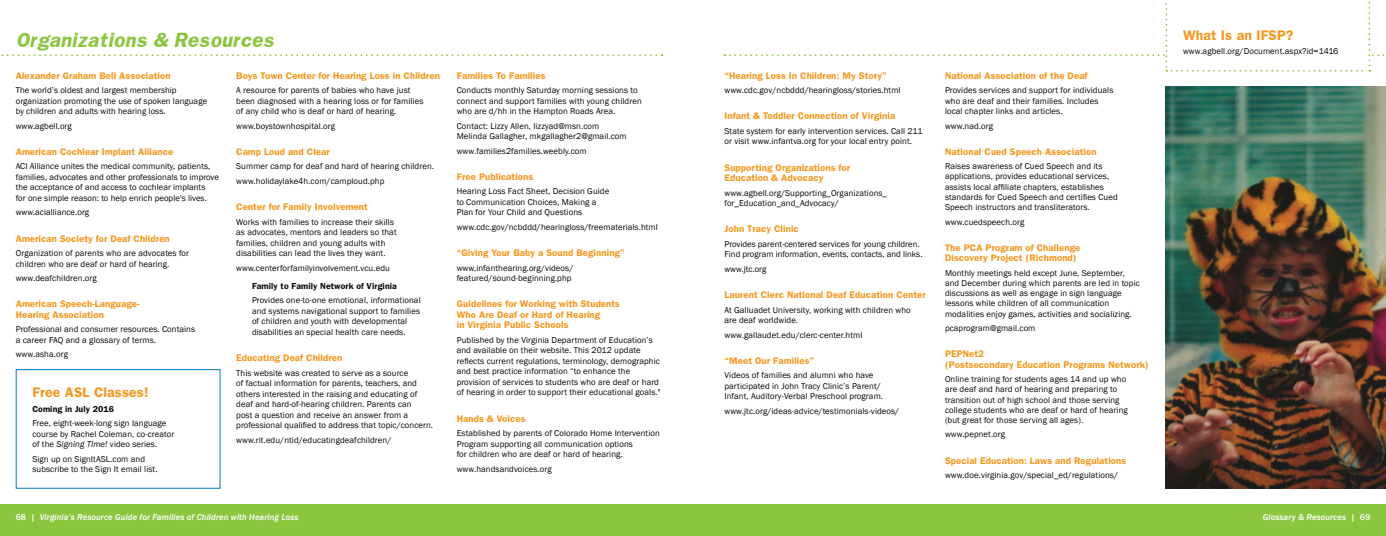
<style>
.page{position:relative;width:1386px;height:536px;background:#fff}
.page>*{position:absolute;margin:0;border:0;box-sizing:border-box;transform-origin:0 0}
.t1{font:italic 700 17.5px "Franklin";letter-spacing:.01em;color:#8bc63e}
.t2{font:600 14px "Franklin Gothic";letter-spacing:.01em;color:#f7971d}
.t3{font:600 9.62px/10.5px "Franklin Gothic";letter-spacing:.01em;color:#f7971d}
.t4{font:8.75px/10.5px "Franklin Gothic";letter-spacing:.01em;color:#08080d}
.t5{font:italic 500 8.75px "Franklin Gothic";letter-spacing:.01em;color:#fff}
.t6{font:600 8.75px "Franklin Gothic";letter-spacing:.01em;color:#08080d}
.s1{font-style:italic}
.s2{font-style:normal}
</style>
<div class="page">
<div style="left:693px;top:504px;width:693px;height:32px;background:#8bc63e"></div>
<div style="left:0;top:504px;width:693px;height:32px;background:#8bc63e"></div>
<svg style="left:1px;top:54px;width:655px;height:2px"></svg>
<img style="left:1166px;top:87px;width:220px;height:401px">
<svg style="left:724px;top:1px;width:661px;height:71px"></svg>
<div style="left:16px;top:369px;width:204px;height:119px;border:1px solid #0079c2"></div>
<h1 class="t1" style="left:16px;top:29px;width:260px">Organizations &amp; Resources</h1>
<p class="t3" style="left:16px;top:70px;width:156px">Alexander Graham Bell Association</p>
<p class="t4" style="left:16px;top:85px;width:193px">The world’s oldest and largest membership organization promoting the use of spoken language by children and adults with hearing loss.</p>
<p class="t4" style="left:16px;top:121px;width:58px">www.agbell.org</p>
<p class="t3" style="left:16px;top:146px;width:159px">American Cochlear Implant Alliance</p>
<p class="t4" style="left:16px;top:161px;width:205px">ACI Alliance unites the medical community, patients, families, advocates and other professionals to improve the acceptance of and access to cochlear implants<br>for one simple reason: to help enrich people's lives.</p>
<p class="t4" style="left:16px;top:207px;width:75px">www.acialliance.org</p>
<p class="t3" style="left:16px;top:233px;width:156px">American Society for Deaf Children</p>
<p class="t4" style="left:16px;top:248px;width:175px">Organization of parents who are advocates for children who are deaf or hard of hearing.</p>
<p class="t4" style="left:16px;top:273px;width:83px">www.deafchildren.org</p>
<p class="t3" style="left:16px;top:298px;width:125px">American Speech-Language-<br>Hearing Association</p>
<p class="t4" style="left:16px;top:324px;width:181px">Professional and consumer resources. Contains a career FAQ and a glossary of terms.</p>
<p class="t4" style="left:16px;top:349px;width:54px">www.asha.org</p>
<p class="t3" style="left:236px;top:70px;width:205px">Boys Town Center for Hearing Loss in Children</p>
<p class="t4" style="left:236px;top:85px;width:189px">A resource for parents of babies who have just been diagnosed with a hearing loss or for families of any child who is deaf or hard of hearing.</p>
<p class="t4" style="left:236px;top:121px;width:100px">www.boystownhospital.org</p>
<p class="t3" style="left:236px;top:146px;width:95px">Camp Loud and Clear</p>
<p class="t4" style="left:236px;top:159px;width:199px;line-height:14.4px">Summer camp for deaf and hard of hearing children. www.holidaylake4h.com/camploud.php</p>
<p class="t3" style="left:236px;top:201px;width:133px">Center for Family Involvement</p>
<p class="t4" style="left:236px;top:216px;width:162px">Works with families to increase their skills as advocates, mentors and leaders so that families, children and young adults with disabilities can lead the lives they want.</p>
<p class="t4" style="left:236px;top:262px;width:155px">www.centerforfamilyinvolvement.vcu.edu</p>
<p class="t6" style="left:252px;top:280px;width:146px">Family to Family Network of Virginia</p>
<p class="t4" style="left:252px;top:295px;width:170px">Provides one-to-one emotional, informational and systems navigational support to families of children and youth with developmental disabilities an special health care needs.</p>
<p class="t3" style="left:236px;top:352px;width:108px">Educating Deaf Children</p>
<p class="t4" style="left:236px;top:367px;width:198px">This website was created to serve as a source<br>of factual information for parents, teachers, and others interested in the raising and educating of deaf and hard-of-hearing children. Parents can<br>post a question and receive an answer from a professional qualified to address that topic/concern.</p>
<p class="t4" style="left:236px;top:434px;width:157px">www.rit.edu/ntid/educatingdeafchildren/</p>
<h2 class="t2" style="left:32px;top:384px;width:118px">Free ASL Classes!</h2>
<p class="t6" style="left:32px;top:403px;width:83px">Coming in July 2016</p>
<p class="t4" style="left:32px;top:418px;width:144px">Free, eight-week-long sign language course by Rachel Coleman, co-creator of the <span class="s1">Signing TIme!</span> video series.</p>
<p class="t4" style="left:32px;top:453px;width:127px">Sign up on SignItASL.com and subscribe to the Sign It email list.</p>
<p class="t5" style="left:16px;top:511px;width:284px"><span class="s2">68 |</span> Virginia’s Resource Guide for Families of Children with Hearing Loss</p>
<p class="t3" style="left:457px;top:70px;width:90px">Families To Families</p>
<p class="t4" style="left:457px;top:85px;width:187px">Conducts monthly Saturday morning sessions to connect and support families with young children who are d/hh in the Hampton Roads Area.</p>
<p class="t4" style="left:457px;top:121px;width:172px">Contact: Lizzy Allen, lizzyad@msn.com<br>Melinda Gallagher, mkgallagher2@gmail.com</p>
<p class="t4" style="left:457px;top:145px;width:131px">www.families2families.weebly.com</p>
<p class="t3" style="left:457px;top:171px;width:78px">Free Publications</p>
<p class="t4" style="left:457px;top:186px;width:154px">Hearing Loss Fact Sheet, Decision Guide to Communication Choices, Making a<br>Plan for Your Child and Questions</p>
<p class="t4" style="left:457px;top:222px;width:203px">www.cdc.gov/ncbddd/hearingloss/freematerials.html</p>
<p class="t3" style="left:457px;top:247px;width:170px">“Giving Your Baby a Sound Beginning”</p>
<p class="t4" style="left:457px;top:262px;width:118px">www.infanthearing.org/videos/ featured/sound-beginning.php</p>
<p class="t3" style="left:457px;top:298px;width:165px">Guidelines for Working with Students<br>Who Are Deaf or Hard of Hearing<br>in Virginia Public Schools</p>
<p class="t4" style="left:457px;top:334px;width:205px">Published by the Virginia Department of Education’s and available on their website. This 2012 update reflects current regulations, terminology, demographic and best practice information “to enhance the provision of services to students who are deaf or hard of hearing in order to support their educational goals."</p>
<p class="t3" style="left:457px;top:412px;width:70px">Hands &amp; Voices</p>
<p class="t4" style="left:457px;top:428px;width:205px">Established by parents of Colorado Home Intervention<br>Program supporting all communication options<br>for children who are deaf or hard of hearing.</p>
<p class="t4" style="left:457px;top:463px;width:97px">www.handsandvoices.org</p>
<p class="t3" style="left:724px;top:70px;width:164px">“Hearing Loss In Children: My Story”</p>
<p class="t4" style="left:724px;top:85px;width:178px">www.cdc.gov/ncbddd/hearingloss/stories.html</p>
<p class="t3" style="left:724px;top:111px;width:172px">Infant &amp; Toddler Connection of Virginia</p>
<p class="t4" style="left:724px;top:126px;width:200px">State system for early intervention services. Call 211 or visit www.infantva.org for your local entry point.</p>
<p class="t3" style="left:724px;top:162px;width:127px">Supporting Organizations for<br>Education &amp; Advocacy</p>
<p class="t4" style="left:724px;top:187px;width:164px">www.agbell.org/Supporting_Organizations_ for_Education_and_Advocacy/</p>
<p class="t3" style="left:724px;top:223px;width:76px">John Tracy Clinic</p>
<p class="t4" style="left:724px;top:239px;width:200px">Provides parent-centered services for young children.<br>Find program information, events, contacts, and links.</p>
<p class="t4" style="left:724px;top:264px;width:44px">www.jtc.org</p>
<p class="t3" style="left:724px;top:289px;width:203px">Laurent Clerc National Deaf Education Center</p>
<p class="t4" style="left:724px;top:304px;width:188px">At Galluadet University, working with children who are deaf worldwide.</p>
<p class="t4" style="left:724px;top:329px;width:139px">www.gallaudet.edu/clerc-center.html</p>
<p class="t3" style="left:724px;top:355px;width:91px">“Meet Our Families”</p>
<p class="t4" style="left:724px;top:370px;width:160px">Videos of families and alumni who have participated in John Tracy Clinic’s Parent/<br>Infant, Auditory-Verbal Preschool program.</p>
<p class="t4" style="left:724px;top:405px;width:176px">www.jtc.org/ideas-advice/testimonials-videos/</p>
<p class="t3" style="left:945px;top:70px;width:144px">National Association of the Deaf</p>
<p class="t4" style="left:945px;top:85px;width:170px">Provides services and support for individuals who are deaf and their families. Includes local chapter links and articles.</p>
<p class="t4" style="left:945px;top:121px;width:50px">www.nad.org</p>
<p class="t3" style="left:945px;top:146px;width:153px">National Cued Speech Association</p>
<p class="t4" style="left:945px;top:161px;width:174px">Raises awareness of Cued Speech and its applications, provides educational services, assists local affiliate chapters, establishes standards for Cued Speech and certifies Cued Speech instructors and transliterators.</p>
<p class="t4" style="left:945px;top:216px;width:81px">www.cuedspeech.org</p>
<p class="t3" style="left:945px;top:242px;width:137px">The PCA Program of Challenge<br>Discovery Project (Richmond)</p>
<p class="t4" style="left:945px;top:267px;width:196px">Monthly meetings held except June, September, and December during which parents are led in topic discussions as well as engage in sign language lessons while children of all communication modalities enjoy games, activities and socializing.</p>
<p class="t4" style="left:945px;top:323px;width:92px">pcaprogram@gmail.com</p>
<p class="t3" style="left:945px;top:348px;width:205px">PEPNet2<br>(Postsecondary Education Programs Network)</p>
<p class="t4" style="left:945px;top:374px;width:184px">Online training for students ages 14 and up who are deaf and hard of hearing and preparing to transition out of high school and those serving college students who are deaf or hard of hearing (but great for those serving all ages).</p>
<p class="t4" style="left:945px;top:429px;width:62px">www.pepnet.org</p>
<p class="t3" style="left:945px;top:454px;width:183px">Special Education: Laws and Regulations</p>
<p class="t4" style="left:945px;top:469px;width:175px">www.doe.virginia.gov/special_ed/regulations/</p>
<h2 class="t2" style="left:1183px;top:27px;width:112px">What Is an IFSP?</h2>
<p class="t4" style="left:1183px;top:46px;width:157px">www.agbell.org/Document.aspx?id=1416</p>
<p class="t5" style="left:1263px;top:511px;width:109px">Glossary &amp; Resources <span class="s2">| 69</span></p>
</div>
